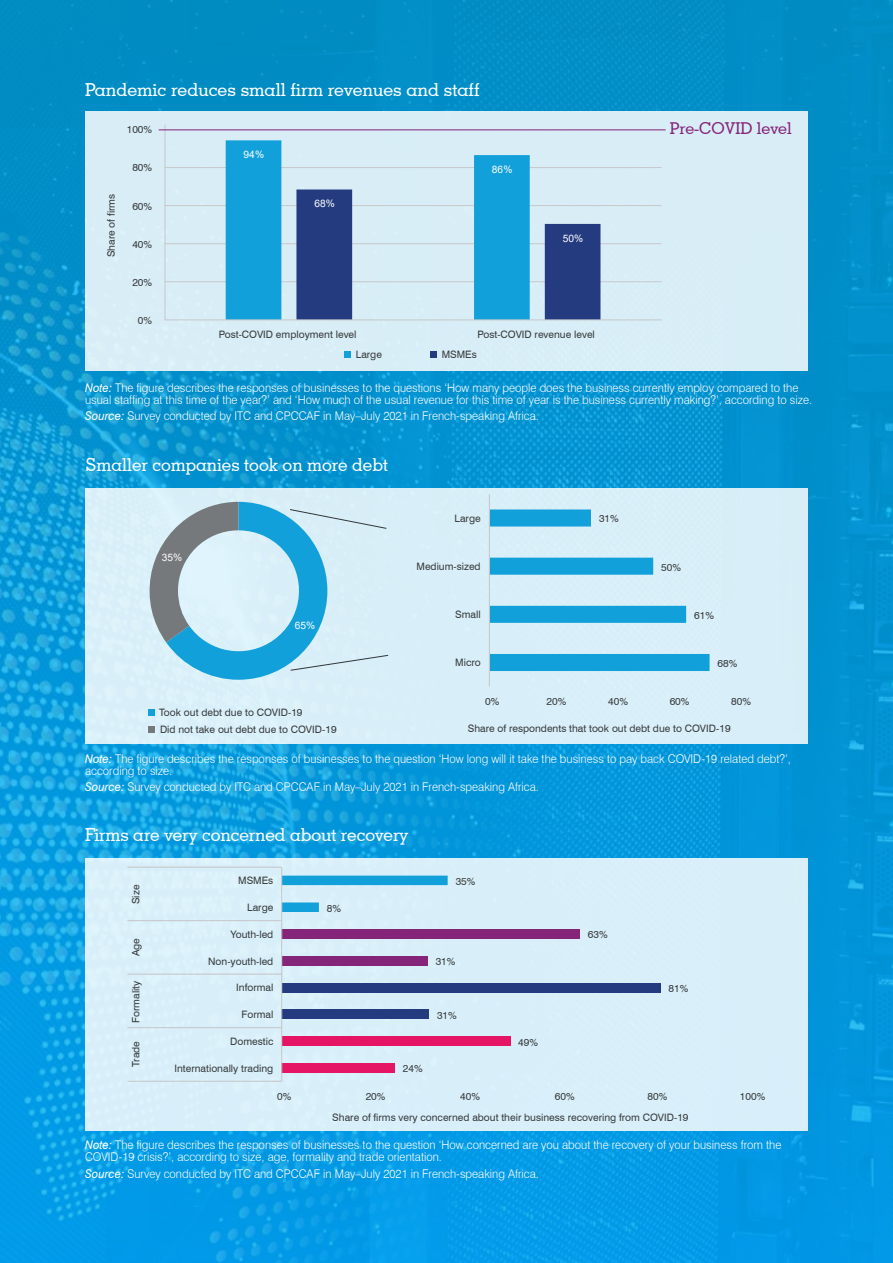
<style>
.page{position:relative;width:893px;height:1263px;background:#fff}
.page>*{position:absolute;margin:0;border:0;box-sizing:border-box;transform-origin:0 0}
.Figure_title_white{font:500 18px "Geometric Slab 703 BT";color:#fff}
.t1{font:500 16.35px "Geometric Slab 703 BT";color:#85257a}
.Notes_Sources_Grey{font:300 12px/12px "Swiss 721 BT";color:#fff;scale:.95 1}
.t2{font:10.2px/17px "Swiss 721 BT";color:#383b3c}
.t3{font:10.2px "Arial";letter-spacing:.005em;color:#fff}
.s1{font-weight:400;font-style:italic}
</style>
<div class="page">
<img style="left:0;top:0;width:893px;height:1263px">
<hr style="left:0;top:0;width:1px;height:383px;background:#d9d4d4">
<div style="left:85px;top:112px;width:723px;height:259px;background:#d8edf6"></div>
<div style="left:85px;top:858px;width:723px;height:272px;background:#d8effa"></div>
<div style="left:282px;top:1063px;width:113px;height:10px;background:#e51464"></div>
<div style="left:282px;top:1036px;width:228px;height:10px;background:#e51464"></div>
<div style="left:282px;top:1010px;width:147px;height:9px;background:#243c7f"></div>
<div style="left:282px;top:983px;width:379px;height:9px;background:#243c7f"></div>
<div style="left:282px;top:956px;width:146px;height:9px;background:#85257a"></div>
<div style="left:282px;top:929px;width:298px;height:10px;background:#85257a"></div>
<svg style="left:282px;top:876px;width:166px;height:36px"></svg>
<hr style="left:281px;top:867px;width:1px;height:214px;background:#c7c8ca">
<hr style="left:153px;top:1081px;width:129px;height:1px;background:#c7c8ca">
<hr style="left:153px;top:1027px;width:129px;height:1px;background:#c7c8ca">
<hr style="left:153px;top:973px;width:129px;height:1px;background:#c7c8ca">
<hr style="left:153px;top:920px;width:129px;height:1px;background:#c7c8ca">
<hr style="left:153px;top:866px;width:129px;height:2px;background:#c7c8ca">
<svg style="left:127px;top:1081px;width:26px;height:1px"></svg>
<svg style="left:127px;top:1027px;width:26px;height:1px"></svg>
<svg style="left:127px;top:973px;width:26px;height:1px"></svg>
<svg style="left:127px;top:920px;width:26px;height:1px"></svg>
<hr style="left:127px;top:866px;width:26px;height:2px;background:#c7c8ca">
<hr style="left:164px;top:125px;width:1px;height:195px;background:#c7c8ca">
<hr style="left:165px;top:281px;width:497px;height:1px;background:#c7c8ca">
<hr style="left:165px;top:243px;width:497px;height:1px;background:#c7c8ca">
<hr style="left:165px;top:205px;width:497px;height:1px;background:#c7c8ca">
<hr style="left:165px;top:167px;width:497px;height:1px;background:#c7c8ca">
<svg style="left:226px;top:140px;width:304px;height:179px"></svg>
<svg style="left:296px;top:189px;width:304px;height:130px"></svg>
<hr style="left:165px;top:319px;width:497px;height:1px;background:#c7c8ca">
<div style="left:344px;top:351px;width:7px;height:7px;background:#12a0db"></div>
<div style="left:430px;top:351px;width:6px;height:7px;background:#243c7f"></div>
<hr style="left:159px;top:129px;width:507px;height:1px;background:#85257a">
<div style="left:85px;top:488px;width:723px;height:255px;background:#d8eef8"></div>
<svg style="left:149px;top:709px;width:6px;height:6px"></svg>
<svg style="left:149px;top:726px;width:6px;height:6px"></svg>
<svg style="left:149px;top:502px;width:240px;height:178px"></svg>
<svg style="left:490px;top:509px;width:220px;height:162px"></svg>
<hr style="left:489px;top:494px;width:1px;height:192px;background:#c7c8ca">
<p class="Figure_title_white" style="left:85px;top:78px;width:396px">Pandemic reduces small firm revenues and staff</p>
<p class="t2" style="left:103px;top:257px;width:65px;rotate:-90deg">Share of firms</p>
<p class="t2" style="left:127px;top:121px;width:27px">100%</p>
<p class="t2" style="left:132px;top:159px;width:21px">80%</p>
<p class="t2" style="left:132px;top:197px;width:21px">60%</p>
<p class="t2" style="left:132px;top:235px;width:21px">40%</p>
<p class="t2" style="left:132px;top:273px;width:21px">20%</p>
<p class="t2" style="left:138px;top:311px;width:16px">0%</p>
<p class="t3" style="left:244px;top:147px;width:22px">94%</p>
<p class="t3" style="left:314px;top:197px;width:22px">68%</p>
<p class="t2" style="left:219px;top:326px;width:139px">Post-COVID employment level</p>
<p class="t3" style="left:492px;top:162px;width:22px">86%</p>
<p class="t3" style="left:563px;top:231px;width:22px">50%</p>
<p class="t2" style="left:477px;top:326px;width:119px">Post-COVID revenue level</p>
<p class="t2" style="left:356px;top:346px;width:28px">Large</p>
<p class="t2" style="left:442px;top:346px;width:37px">MSMEs</p>
<p class="t1" style="left:670px;top:118px;width:123px">Pre-COVID level</p>
<p class="Notes_Sources_Grey" style="left:85px;top:381px;width:767px"><span class="s1">Note:</span> The figure describes the responses of businesses to the questions ‘How many people does the business currently employ compared to the usual staffing at this time of the year?’ and ‘How much of the usual revenue for this time of year is the business currently making?’, according to size.</p>
<p class="Notes_Sources_Grey" style="left:85px;top:410px;width:479px"><span class="s1">Source:</span> Survey conducted by ITC and CPCCAF in May–July 2021 in French-speaking Africa.</p>
<p class="Figure_title_white" style="left:85px;top:453px;width:305px">Smaller companies took on more debt</p>
<p class="t3" style="left:162px;top:550px;width:22px">35%</p>
<p class="t3" style="left:295px;top:619px;width:22px">65%</p>
<p class="t2" style="left:159px;top:704px;width:179px">Took out debt due to COVID-19<br>Did not take out debt due to COVID-19</p>
<p class="t2" style="left:455px;top:510px;width:28px">Large</p>
<p class="t2" style="left:599px;top:510px;width:21px">31%</p>
<p class="t2" style="left:416px;top:558px;width:66px">Medium-sized</p>
<p class="t2" style="left:661px;top:558px;width:21px">50%</p>
<p class="t2" style="left:455px;top:606px;width:27px">Small</p>
<p class="t2" style="left:694px;top:607px;width:21px">61%</p>
<p class="t2" style="left:455px;top:654px;width:27px">Micro</p>
<p class="t2" style="left:718px;top:655px;width:21px">68%</p>
<p class="t2" style="left:485px;top:693px;width:16px">0%</p>
<p class="t2" style="left:547px;top:693px;width:21px">20%</p>
<p class="t2" style="left:608px;top:693px;width:21px">40%</p>
<p class="t2" style="left:670px;top:693px;width:21px">60%</p>
<p class="t2" style="left:731px;top:693px;width:21px">80%</p>
<p class="t2" style="left:468px;top:720px;width:264px">Share of respondents that took out debt due to COVID-19</p>
<p class="Notes_Sources_Grey" style="left:85px;top:752px;width:744px"><span class="s1">Note:</span> The figure describes the responses of businesses to the question ‘How long will it take the business to pay back COVID-19 related debt?’, according to size.</p>
<p class="Notes_Sources_Grey" style="left:85px;top:780px;width:479px"><span class="s1">Source:</span> Survey conducted by ITC and CPCCAF in May–July 2021 in French-speaking Africa.</p>
<p class="Figure_title_white" style="left:85px;top:823px;width:325px">Firms are very concerned about recovery</p>
<p class="t2" style="left:127px;top:904px;width:21px;rotate:-90deg">Size</p>
<p class="t2" style="left:127px;top:956px;width:20px;rotate:-90deg">Age</p>
<p class="t2" style="left:127px;top:1023px;width:44px;rotate:-90deg">Formality</p>
<p class="t2" style="left:127px;top:1067px;width:27px;rotate:-90deg">Trade</p>
<p class="t2" style="left:238px;top:872px;width:37px">MSMEs</p>
<p class="t2" style="left:247px;top:899px;width:28px">Large</p>
<p class="t2" style="left:230px;top:926px;width:44px">Youth-led</p>
<p class="t2" style="left:208px;top:952px;width:67px">Non-youth-led</p>
<p class="t2" style="left:236px;top:979px;width:39px">Informal</p>
<p class="t2" style="left:242px;top:1006px;width:33px">Formal</p>
<p class="t2" style="left:230px;top:1033px;width:45px">Domestic</p>
<p class="t2" style="left:174px;top:1059px;width:100px">Internationally trading</p>
<p class="t2" style="left:327px;top:899px;width:16px">8%</p>
<p class="t2" style="left:403px;top:1060px;width:21px">24%</p>
<p class="t2" style="left:456px;top:873px;width:21px">35%</p>
<p class="t2" style="left:436px;top:953px;width:21px">31%</p>
<p class="t2" style="left:437px;top:1006px;width:21px">31%</p>
<p class="t2" style="left:518px;top:1033px;width:21px">49%</p>
<p class="t2" style="left:588px;top:926px;width:21px">63%</p>
<p class="t2" style="left:669px;top:980px;width:21px">81%</p>
<p class="t2" style="left:277px;top:1088px;width:16px">0%</p>
<p class="t2" style="left:366px;top:1088px;width:21px">20%</p>
<p class="t2" style="left:460px;top:1088px;width:21px">40%</p>
<p class="t2" style="left:555px;top:1088px;width:21px">60%</p>
<p class="t2" style="left:648px;top:1088px;width:21px">80%</p>
<p class="t2" style="left:740px;top:1088px;width:27px">100%</p>
<p class="t2" style="left:332px;top:1109px;width:358px">Share of firms very concerned about their business recovering from COVID-19</p>
<p class="Notes_Sources_Grey" style="left:85px;top:1139px;width:734px"><span class="s1">Note:</span> The figure describes the responses of businesses to the question ‘How concerned are you about the recovery of your business from the<br>COVID-19 crisis?’, according to size, age, formality and trade orientation.</p>
<p class="Notes_Sources_Grey" style="left:85px;top:1167px;width:479px"><span class="s1">Source:</span> Survey conducted by ITC and CPCCAF in May–July 2021 in French-speaking Africa.</p>
</div>
